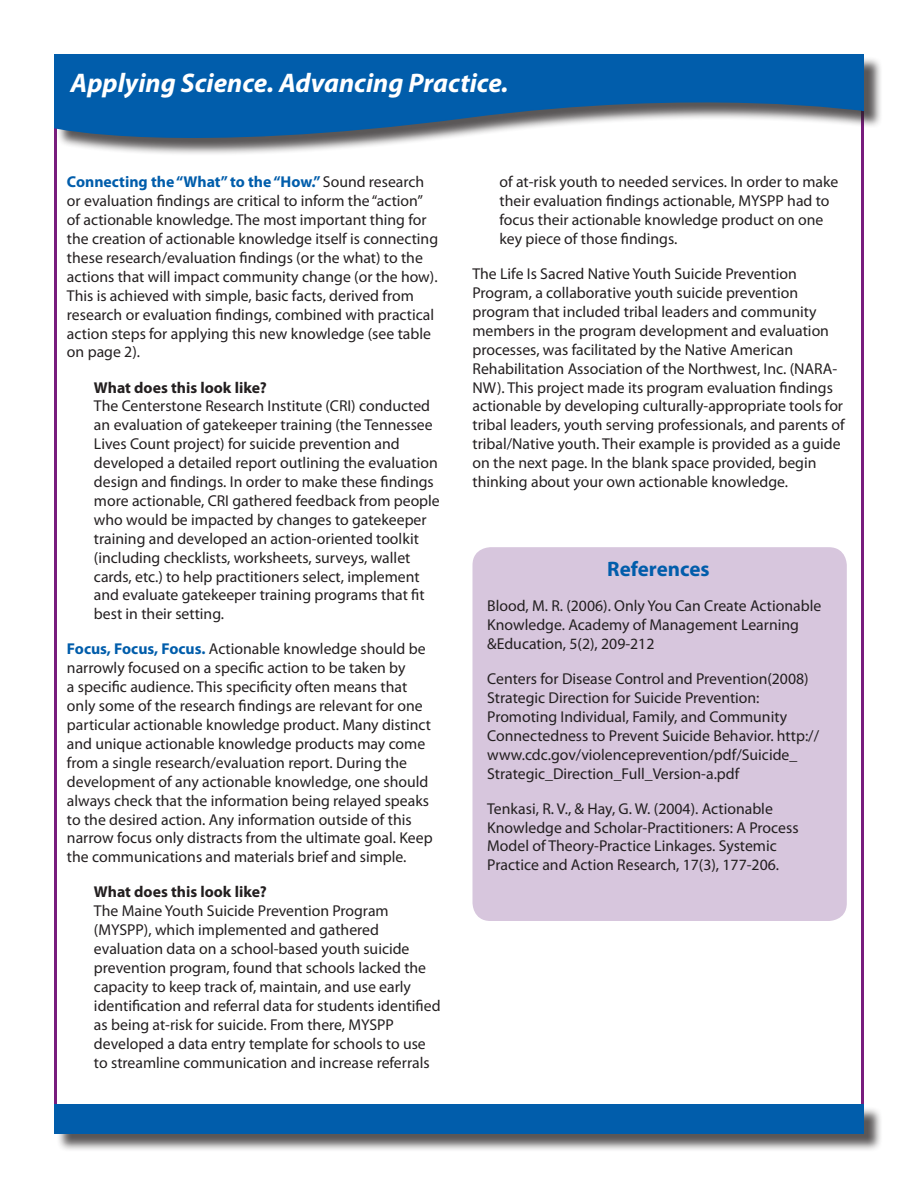
<style>
.page{position:relative;width:918px;height:1188px;background:#fff}
.page>*{position:absolute;margin:0;border:0;box-sizing:border-box;transform-origin:0 0}
.t1{font:italic 700 27px "Myriad Pro";color:#fff}
.t2{font:700 21px "Myriad Pro";color:#015dab}
.t3{font:15.75px/18.9px "Myriad Pro";color:#231f20}
.t4{font:700 15.75px "Myriad Pro";color:#231f20}
.s1{font-weight:700;color:#015dab}
</style>
<div class="page">
<div style="left:472px;top:547px;width:375px;height:374px;background:#d7c6dd;border-radius:18px"></div>
<div style="left:56px;top:56px;width:833px;height:107px;background:#231f20;opacity:.75"></div>
<svg style="left:54px;top:54px;width:811px;height:101px"></svg>
<div style="left:56px;top:1106px;width:833px;height:53px;background:#231f20;opacity:.75"></div>
<div style="left:54px;top:1104px;width:810px;height:30px;background:#015dab"></div>
<p class="t1" style="left:70px;top:66px;width:440px">Applying Science. Advancing Practice.</p>
<p class="t3" style="left:67px;top:172px;width:373px"><span class="s1">Connecting the “What” to the “How.”</span> Sound research or evaluation findings are critical to inform the “action” of actionable knowledge. The most important thing for the creation of actionable knowledge itself is connecting these research/evaluation findings (or the what) to the actions that will impact community change (or the how).<br>This is achieved with simple, basic facts, derived from research or evaluation findings, combined with practical action steps for applying this new knowledge (see table on page 2).</p>
<p class="t4" style="left:94px;top:377px;width:174px">What does this look like?</p>
<p class="t3" style="left:94px;top:396px;width:347px">The Centerstone Research Institute (CRI) conducted an evaluation of gatekeeper training (the Tennessee Lives Count project) for suicide prevention and developed a detailed report outlining the evaluation design and findings. In order to make these findings more actionable, CRI gathered feedback from people who would be impacted by changes to gatekeeper training and developed an action-oriented toolkit (including checklists, worksheets, surveys, wallet cards, etc.) to help practitioners select, implement and evaluate gatekeeper training programs that fit best in their setting.</p>
<p class="t3" style="left:67px;top:639px;width:367px"><span class="s1">Focus, Focus, Focus.</span> Actionable knowledge should be narrowly focused on a specific action to be taken by<br>a specific audience. This specificity often means that only some of the research findings are relevant for one particular actionable knowledge product. Many distinct and unique actionable knowledge products may come from a single research/evaluation report. During the development of any actionable knowledge, one should always check that the information being relayed speaks to the desired action. Any information outside of this narrow focus only distracts from the ultimate goal. Keep the communications and materials brief and simple.</p>
<p class="t4" style="left:94px;top:882px;width:174px">What does this look like?</p>
<p class="t3" style="left:94px;top:901px;width:348px">The Maine Youth Suicide Prevention Program (MYSPP), which implemented and gathered evaluation data on a school-based youth suicide prevention program, found that schools lacked the capacity to keep track of, maintain, and use early identification and referral data for students identified as being at-risk for suicide. From there, MYSPP developed a data entry template for schools to use to streamline communication and increase referrals</p>
<p class="t3" style="left:500px;top:172px;width:340px">of at-risk youth to needed services. In order to make their evaluation findings actionable, MYSPP had to focus their actionable knowledge product on one key piece of those findings.</p>
<p class="t3" style="left:472px;top:264px;width:374px">The Life Is Sacred Native Youth Suicide Prevention Program, a collaborative youth suicide prevention program that included tribal leaders and community members in the program development and evaluation processes, was facilitated by the Native American Rehabilitation Association of the Northwest, Inc. (NARA-NW). This project made its program evaluation findings actionable by developing culturally-appropriate tools for tribal leaders, youth serving professionals, and parents of tribal/Native youth. Their example is provided as a guide on the next page. In the blank space provided, begin thinking about your own actionable knowledge.</p>
<p class="t2" style="left:607px;top:555px;width:104px">References</p>
<p class="t3" style="left:487px;top:596px;width:336px">Blood, M. R. (2006). Only You Can Create Actionable<br>Knowledge. Academy of Management Learning &amp;Education, 5(2), 209-212</p>
<p class="t3" style="left:487px;top:669px;width:333px">Centers for Disease Control and Prevention(2008)<br>Strategic Direction for Suicide Prevention:<br>Promoting Individual, Family, and Community Connectedness to Prevent Suicide Behavior. http:// www.cdc.gov/violenceprevention/pdf/Suicide_ Strategic_Direction_Full_Version-a.pdf</p>
<p class="t3" style="left:487px;top:799px;width:313px">Tenkasi, R. V., &amp; Hay, G. W. (2004). Actionable Knowledge and Scholar-Practitioners: A Process Model of Theory-Practice Linkages. Systemic Practice and Action Research, 17(3), 177-206.</p>
</div>
